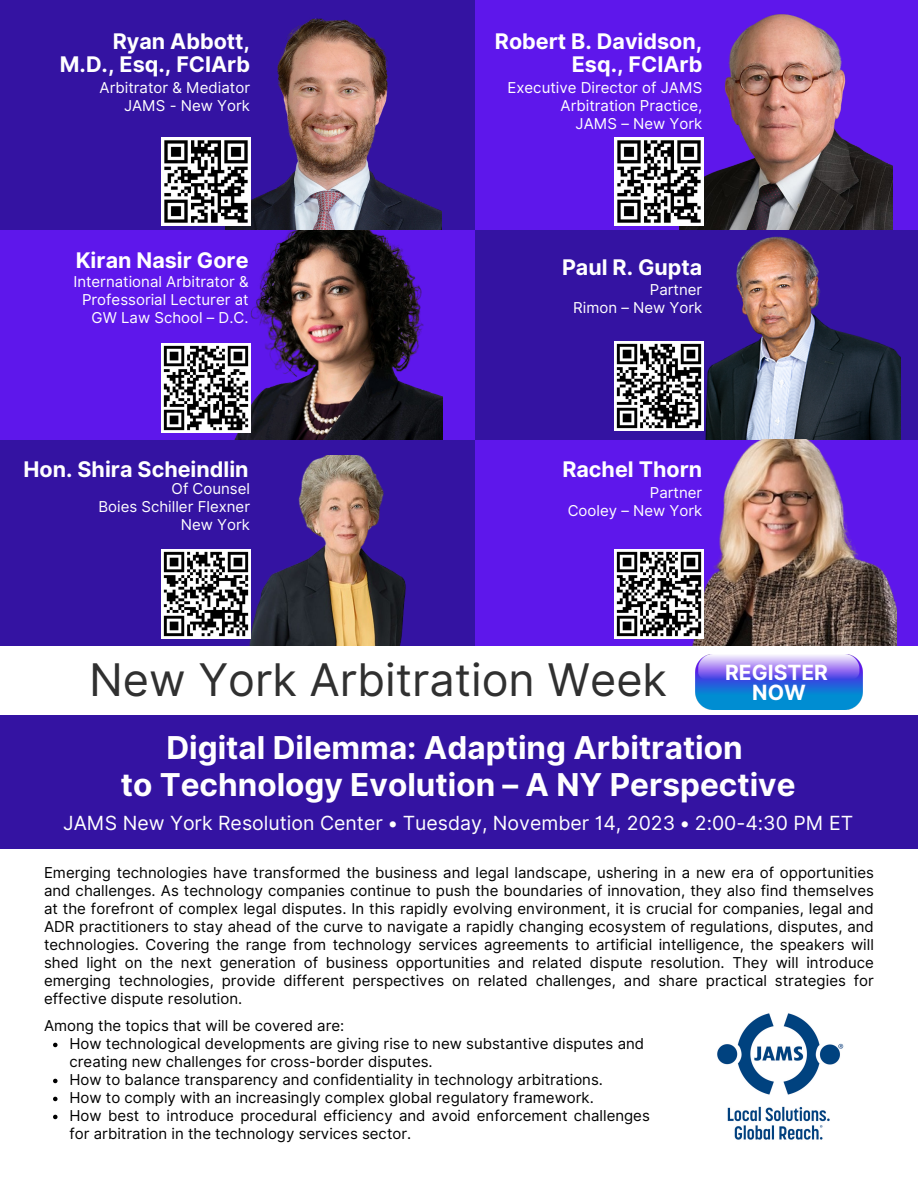
<style>
.page{position:relative;width:918px;height:1188px;background:#fff}
.page>*{position:absolute;margin:0;border:0;box-sizing:border-box;transform-origin:0 0}
.t1{font:45px "Inter";color:#303030}
.t2{font:700 31.5px "Inter";color:#fff}
.t3{font:700 21.6px/23.7px "Inter";color:#fff;text-align:right}
.t4{font:700 21px "Inter";color:#fff}
.t5{font:19.5px "Inter";color:#fff}
.t6{font:15px/18px "Inter";color:#000}
.t7{font:15px/18px "Inter";color:#fff;text-align:center}
</style>
<div class="page">
<div style="left:475px;top:439px;width:443px;height:207px;background:#5e17eb"></div>
<div style="left:473px;top:229px;width:445px;height:211px;background:#3413a2"></div>
<div style="left:474px;top:0;width:444px;height:230px;background:#5e17eb"></div>
<div style="left:0;top:227px;width:475px;height:230px;background:#5e17eb"></div>
<div style="left:0;top:440px;width:475px;height:206px;background:#3413a2"></div>
<div style="left:0;top:0;width:475px;height:230px;background:#3413a2"></div>
<div style="left:0;top:715px;width:918px;height:134px;background:#3413a2"></div>
<img style="left:225px;top:18px;width:217px;height:421px">
<img style="left:680px;top:14px;width:212px;height:216px">
<img style="left:685px;top:227px;width:216px;height:213px">
<img style="left:225px;top:455px;width:181px;height:190px">
<img style="left:680px;top:439px;width:217px;height:206px">
<svg style="left:225px;top:19px;width:32px;height:70px"></svg>
<img style="left:161px;top:137px;width:89px;height:89px">
<img style="left:615px;top:137px;width:89px;height:89px">
<img style="left:717px;top:1013px;width:127px;height:127px">
<img style="left:161px;top:343px;width:89px;height:89px">
<img style="left:615px;top:342px;width:89px;height:89px">
<img style="left:161px;top:549px;width:89px;height:89px">
<img style="left:614px;top:549px;width:89px;height:89px">
<img style="left:696px;top:655px;width:166px;height:55px">
<svg style="left:53px;top:1043px;width:5px;height:4px"></svg>
<svg style="left:53px;top:1079px;width:5px;height:4px"></svg>
<svg style="left:53px;top:1097px;width:5px;height:4px"></svg>
<svg style="left:53px;top:1115px;width:5px;height:4px"></svg>
<p class="t3" style="left:113px;top:29px;width:139px">Ryan Abbott,</p>
<p class="t3" style="left:60px;top:53px;width:192px">M.D., Esq., FCIArb</p>
<p class="t7" style="left:100px;top:78px;width:152px">Arbitrator &amp; Mediator</p>
<p class="t7" style="left:124px;top:96px;width:128px">JAMS - New York</p>
<p class="t3" style="left:495px;top:29px;width:209px">Robert B. Davidson,<br>Esq., FCIArb</p>
<p class="t7" style="left:508px;top:78px;width:196px;text-align:right">Executive Director of JAMS<br>Arbitration Practice,</p>
<p class="t7" style="left:576px;top:114px;width:128px">JAMS – New York</p>
<p class="t3" style="left:76px;top:249px;width:174px">Kiran Nasir Gore</p>
<p class="t3" style="left:562px;top:255px;width:142px">Paul R. Gupta</p>
<p class="t7" style="left:73px;top:273px;width:177px">International Arbitrator &amp;<br>Professorial Lecturer at</p>
<p class="t7" style="left:92px;top:309px;width:158px">GW Law School – D.C.</p>
<p class="t7" style="left:650px;top:280px;width:54px">Partner</p>
<p class="t7" style="left:573px;top:298px;width:131px">Rimon – New York</p>
<p class="t3" style="left:24px;top:457px;width:227px">Hon. Shira Scheindlin</p>
<p class="t3" style="left:562px;top:457px;width:141px">Rachel Thorn</p>
<p class="t7" style="left:172px;top:479px;width:80px">Of Counsel</p>
<p class="t7" style="left:98px;top:497px;width:153px">Boies Schiller Flexner</p>
<p class="t7" style="left:181px;top:515px;width:71px">New York</p>
<p class="t7" style="left:650px;top:483px;width:54px">Partner</p>
<p class="t7" style="left:568px;top:501px;width:136px">Cooley – New York</p>
<p class="t1" style="left:89px;top:653px;width:580px">New York Arbitration Week</p>
<p class="t4" style="left:725px;top:660px;width:104px">REGISTER</p>
<p class="t4" style="left:752px;top:680px;width:55px">NOW</p>
<p class="t2" style="left:166px;top:728px;width:578px">Digital Dilemma: Adapting Arbitration</p>
<p class="t2" style="left:121px;top:766px;width:676px">to Technology Evolution – A NY Perspective</p>
<p class="t5" style="left:63px;top:811px;width:791px">JAMS New York Resolution Center • Tuesday, November 14, 2023 • 2:00-4:30 PM ET</p>
<p class="t6" style="left:44px;top:864px;width:831px;text-align:justify">Emerging technologies have transformed the business and legal landscape, ushering in a new era of opportunities and challenges. As technology companies continue to push the boundaries of innovation, they also find themselves at the forefront of complex legal disputes. In this rapidly evolving environment, it is crucial for companies, legal and ADR practitioners to stay ahead of the curve to navigate a rapidly changing ecosystem of regulations, disputes, and technologies. Covering the range from technology services agreements to artificial intelligence, the speakers will shed light on the next generation of business opportunities and related dispute resolution. They will introduce emerging technologies, provide different perspectives on related challenges, and share practical strategies for effective dispute resolution.</p>
<p class="t6" style="left:70px;top:1035px;width:576px">How technological developments are giving rise to new substantive disputes and creating new challenges for cross-border disputes.</p>
<p class="t6" style="left:70px;top:1071px;width:535px">How to balance transparency and confidentiality in technology arbitrations.</p>
<p class="t6" style="left:70px;top:1089px;width:526px">How to comply with an increasingly complex global regulatory framework.</p>
<p class="t6" style="left:70px;top:1107px;width:582px">How best to introduce procedural efficiency and avoid enforcement challenges for arbitration in the technology services sector.</p>
<p class="t6" style="left:44px;top:1017px;width:302px">Among the topics that will be covered are:</p>
</div>
